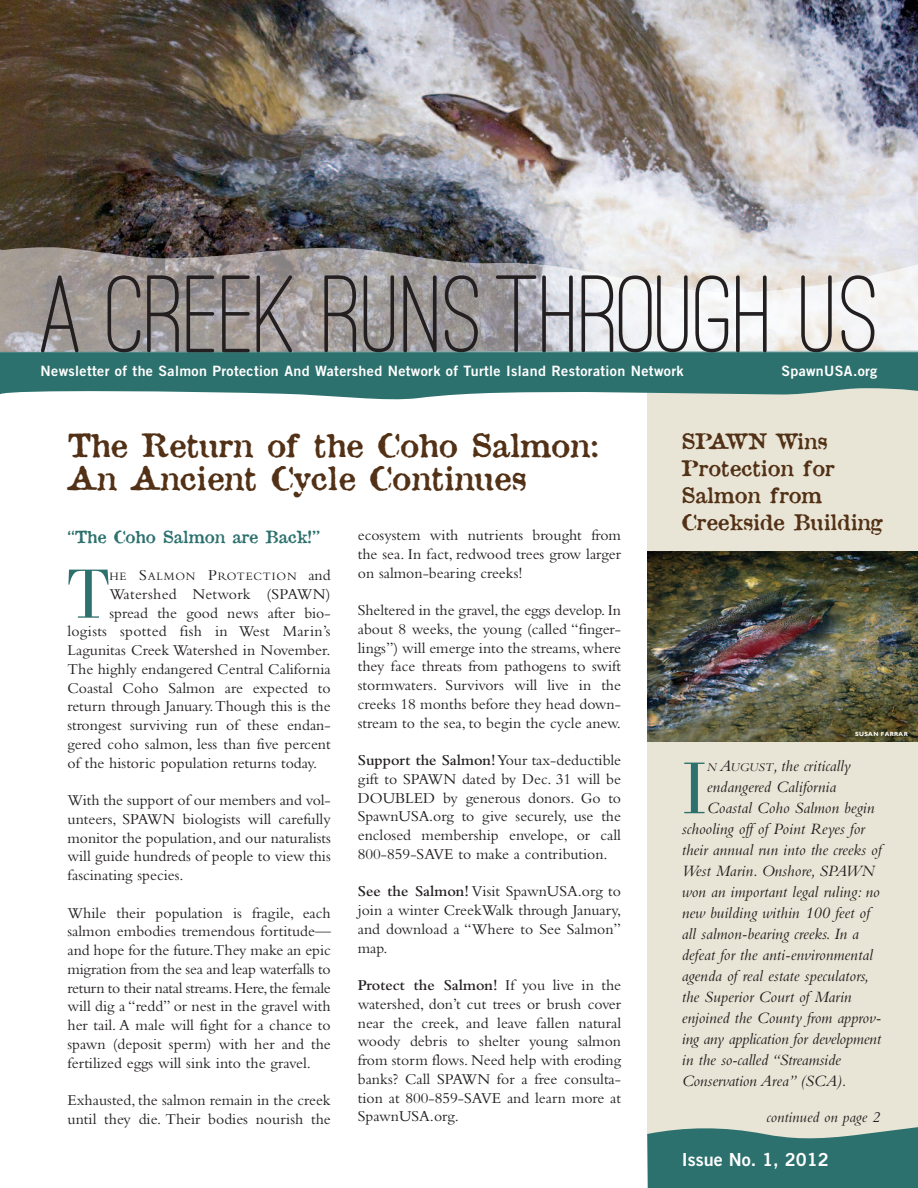
<style>
.page{position:relative;width:918px;height:1188px;background:#fff}
.page>*{position:absolute;margin:0;border:0;box-sizing:border-box;transform-origin:0 0}
.t1{font:500 114px "Ostrich Sans Rounded";color:#231f20}
.t2{font:300 76.05px "Bodoni Antiqua T";color:#2d716e}
.t3{font:300 72.15px "Bodoni Antiqua T";color:#2d716e}
.t4{font:31.5px/33px "Attic";color:#523116}
.t5{font:21px/27px "Attic";color:#523116}
.t6{font:18px "Trade Gothic Bold Two";color:#fff}
.t7{font:italic 16.5px "Bembo";color:#231f20}
.t8{font:16.5px "Attic";color:#2d716e}
.t9{font:15.75px/18.8px "Bembo";color:#231f20;text-align:justify}
.t10{font:15.75px "Bembo";letter-spacing:.02em;color:#231f20}
.t11{font:italic 15.75px "Bembo";color:#231f20}
.t12{font:14.25px "Trade Gothic Bold Two";letter-spacing:.025em;color:#fff}
.t13{font:11.85px "Bembo";letter-spacing:.065em;color:#231f20}
.t14{font:700 6px "Gill Sans";letter-spacing:.055em;color:#fff}
.s1{font-size:15.75px}
.s2{font-weight:600}
.s3{font-size:12.3px}
</style>
<div class="page">
<div style="left:647px;top:351px;width:271px;height:837px;background:#e9e5d6"></div>
<svg style="left:647px;top:1127px;width:271px;height:61px;background:#3f7c77"></svg>
<img style="left:0;top:0;width:918px;height:247px">
<svg style="left:0;top:352px;width:918px;height:48px;background:#4a8481"></svg>
<img style="left:0;top:247px;width:918px;height:104px">
<svg style="left:0;top:351px;width:918px;height:1px"></svg>
<img style="left:647px;top:551px;width:271px;height:190px">
<h1 class="t1" style="left:39px;top:267px;width:842px">A CREEK RUNSTHROUGH US</h1>
<p class="t12" style="left:41px;top:366px;width:644px">Newsletter of the Salmon Protection And Watershed Network of Turtle Island Restoration Network</p>
<p class="t12" style="left:781px;top:366px;width:98px">SpawnUSA.org</p>
<h3 class="t4" style="left:67px;top:430px;width:533px">The Return of the Coho Salmon:<br>An Ancient Cycle Continues</h3>
<p class="t8" style="left:68px;top:527px;width:254px">“The Coho Salmon are Back!”</p>
<h3 class="t3" style="left:68px;top:551px;width:44px">T</h3>
<p class="t13" style="left:110px;top:572px;width:223px">HE <span class="s1">S</span>ALMON <span class="s1">P</span>ROTECTION <span class="s1">and</span></p>
<p class="t10" style="left:110px;top:589px;width:223px">Watershed Network (SPAWN)</p>
<p class="t9" style="left:109px;top:605px;width:223px">spread the good news after bio-</p>
<p class="t10" style="left:67px;top:626px;width:265px">logists spotted fish in West Marin’s</p>
<p class="t9" style="left:67px;top:642px;width:265px">Lagunitas Creek Watershed in November.</p>
<p class="t9" style="left:67px;top:661px;width:265px">The highly endangered Central California</p>
<p class="t9" style="left:67px;top:680px;width:265px">Coastal Coho Salmon are expected to</p>
<p class="t9" style="left:67px;top:699px;width:265px">return through January.Though this is the</p>
<p class="t9" style="left:67px;top:717px;width:265px">strongest surviving run of these endan-</p>
<p class="t9" style="left:67px;top:736px;width:265px">gered coho salmon, less than five percent</p>
<p class="t9" style="left:67px;top:755px;width:251px">of the historic population returns today.</p>
<p class="t9" style="left:67px;top:792px;width:265px">With the support of our members and vol&shy;unteers, SPAWN biologists will carefully monitor the population, and our naturalists will guide hundreds of people to view this fascinating species.</p>
<p class="t9" style="left:68px;top:905px;width:265px">While their population is fragile, each salmon embodies tremendous fortitude— and hope for the future.They make an epic migration from the sea and leap waterfalls to return to their natal streams.Here,the female will dig a “redd” or nest in the gravel with her tail. A male will fight for a chance to spawn (deposit sperm) with her and the fertilized eggs will sink into the gravel.</p>
<p class="t9" style="left:68px;top:1092px;width:265px">Exhausted, the salmon remain in the creek until they die. Their bodies nourish the</p>
<p class="t9" style="left:358px;top:527px;width:265px">ecosystem with nutrients brought from the sea. In fact, redwood trees grow larger on salmon-bearing creeks!</p>
<p class="t9" style="left:358px;top:602px;width:265px">Sheltered in the gravel, the eggs develop.In about 8 weeks, the young (called “finger&shy;lings”) will emerge into the streams,where they face threats from pathogens to swift stormwaters. Survivors will live in the creeks 18 months before they head down&shy;stream to the sea, to begin the cycle anew.</p>
<p class="t9" style="left:358px;top:752px;width:265px"><span class="s2">Support the Salmon!</span>Your tax-deductible gift to SPAWN dated by Dec. 31 will be DOUBLED by generous donors. Go to SpawnUSA.org to give securely, use the enclosed membership envelope, or call 800-859-SAVE to make a contribution.</p>
<p class="t9" style="left:358px;top:884px;width:265px"><span class="s2">See the Salmon!</span> Visit SpawnUSA.org to join a winter CreekWalk through January, and download a “Where to See Salmon” map.</p>
<p class="t9" style="left:358px;top:977px;width:265px"><span class="s2">Protect the Salmon!</span> If you live in the watershed, don’t cut trees or brush cover near the creek, and leave fallen natural woody debris to shelter young salmon from storm flows. Need help with eroding banks? Call SPAWN for a free consulta&shy;tion at 800-859-SAVE and learn more at SpawnUSA.org.</p>
<h3 class="t5" style="left:682px;top:428px;width:203px">SPAWN Wins<br>Protection for<br>Salmon from<br>Creekside Building</h3>
<p class="t14" style="left:855px;top:732px;width:54px">SUSAN FARRAR</p>
<h2 class="t2" style="left:682px;top:743px;width:27px">I</h2>
<p class="t7" style="left:707px;top:760px;width:145px"><span class="s3">N</span> A<span class="s3">UGUST</span>, the critically</p>
<p class="t7" style="left:707px;top:781px;width:131px">endangered California</p>
<p class="t7" style="left:707px;top:802px;width:169px">Coastal Coho Salmon begin</p>
<p class="t7" style="left:682px;top:823px;width:184px">schooling off of Point Reyes for</p>
<p class="t7" style="left:682px;top:844px;width:201px">their annual run into the creeks of</p>
<p class="t7" style="left:682px;top:865px;width:194px">West Marin. Onshore, SPAWN</p>
<p class="t7" style="left:682px;top:886px;width:199px">won an important legal ruling: no</p>
<p class="t7" style="left:682px;top:907px;width:190px">new building within 100 feet of</p>
<p class="t7" style="left:682px;top:928px;width:179px">all salmon-bearing creeks. In a</p>
<p class="t7" style="left:682px;top:949px;width:193px">defeat for the anti-environmental</p>
<p class="t7" style="left:682px;top:970px;width:189px">agenda of real estate speculators,</p>
<p class="t7" style="left:682px;top:991px;width:171px">the Superior Court of Marin</p>
<p class="t7" style="left:682px;top:1012px;width:201px">enjoined the County from approv-</p>
<p class="t7" style="left:682px;top:1033px;width:201px">ing any application for development</p>
<p class="t7" style="left:682px;top:1054px;width:161px">in the so-called “Streamside</p>
<p class="t7" style="left:682px;top:1075px;width:167px">Conservation Area” (SCA).</p>
<p class="t11" style="left:767px;top:1112px;width:115px">continued on page 2</p>
<p class="t6" style="left:682px;top:1153px;width:149px">Issue No. 1, 2012</p>
</div>
